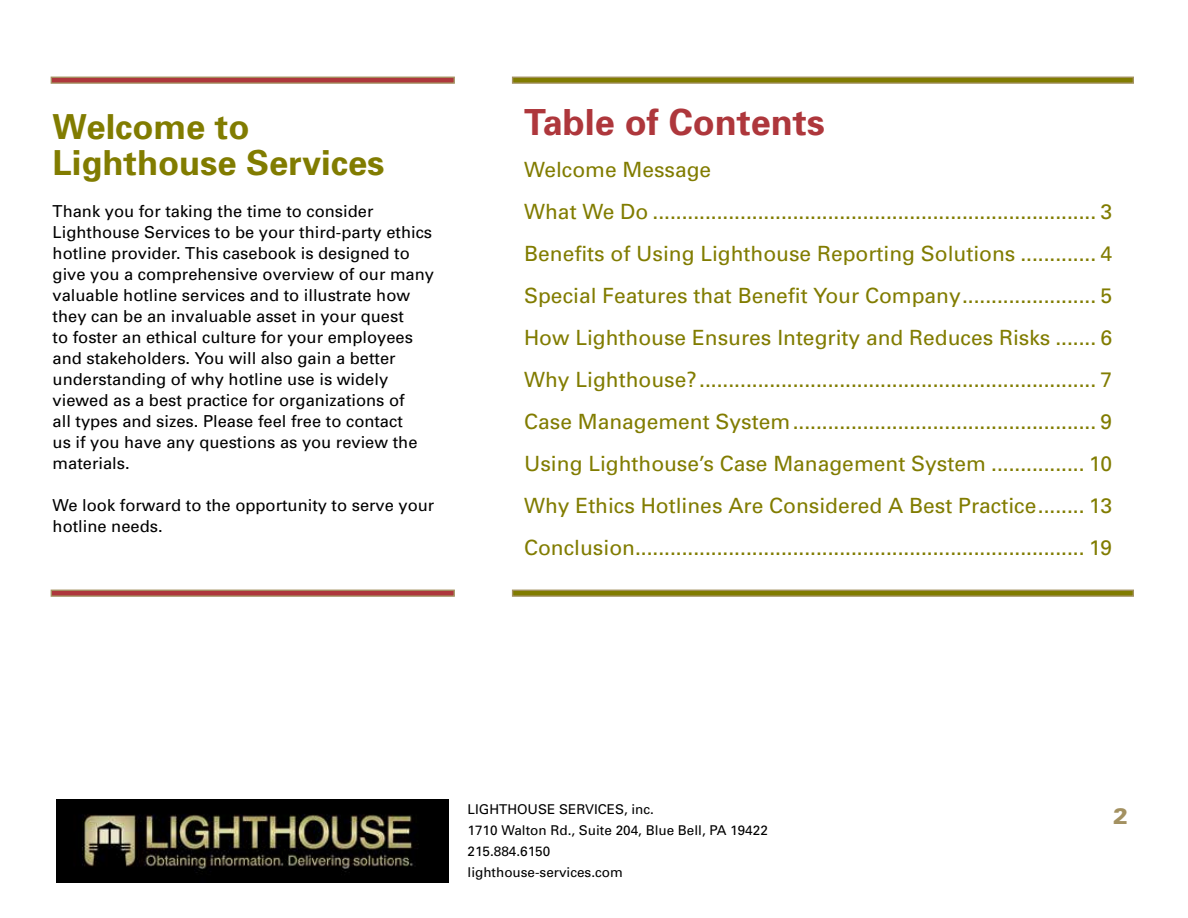
<style>
.page{position:relative;width:1188px;height:918px;background:#fff}
.page>*{position:absolute;margin:0;border:0;box-sizing:border-box;transform-origin:0 0}
.t1{font:700 36px "Univers";color:#ae373c}
.t2{font:700 34.5px/36px "Univers";color:#817c00}
.t3{font:900 22.5px "Univers";color:#a39161}
.t4{font:21px/42px "Univers";color:#817c00}
.t5{font:16.5px/21px "Univers";color:#000}
.t6{font:13.5px/21px "Univers";color:#000}
</style>
<div class="page">
<img style="left:57px;top:800px;width:392px;height:82px">
<div style="left:51px;top:590px;width:404px;height:7px;background:#ae373c;border:1px solid #a39161"></div>
<div style="left:512px;top:590px;width:622px;height:7px;background:#817c00;border:1px solid #a39161"></div>
<div style="left:51px;top:77px;width:404px;height:7px;background:#ae373c;border:1px solid #a39161"></div>
<div style="left:512px;top:77px;width:622px;height:7px;background:#817c00;border:1px solid #a39161"></div>
<h2 class="t2" style="left:53px;top:108px;width:333px">Welcome to<br>Lighthouse Services</h2>
<p class="t5" style="left:53px;top:200px;width:383px">Thank you for taking the time to consider Lighthouse Services to be your third-party ethics hotline provider. This casebook is designed to give you a comprehensive overview of our many valuable hotline services and to illustrate how they can be an invaluable asset in your quest<br>to foster an ethical culture for your employees and stakeholders. You will also gain a better understanding of why hotline use is widely viewed as a best practice for organizations of<br>all types and sizes. Please feel free to contact<br>us if you have any questions as you review the materials.</p>
<p class="t5" style="left:53px;top:494px;width:383px">We look forward to the opportunity to serve your hotline needs.</p>
<h1 class="t1" style="left:524px;top:101px;width:302px">Table of Contents</h1>
<p class="t4" style="left:524px;top:149px;width:589px">Welcome Message<br>What We Do ............................................................................ 3<br>Benefits of Using Lighthouse Reporting Solutions ............. 4<br>Special Features that Benefit Your Company....................... 5<br>How Lighthouse Ensures Integrity and Reduces Risks ....... 6<br>Why Lighthouse?.................................................................... 7<br>Case Management System.................................................... 9<br>Using Lighthouse’s Case Management System ................ 10<br>Why Ethics Hotlines Are Considered A Best Practice........ 13<br>Conclusion............................................................................. 19</p>
<p class="t6" style="left:468px;top:799px;width:302px">LIGHTHOUSE SERVICES, inc.<br>1710 Walton Rd., Suite 204, Blue Bell, PA 19422<br>215.884.6150<br>lighthouse-services.com</p>
<p class="t3" style="left:1113px;top:802px;width:17px">2</p>
</div>
